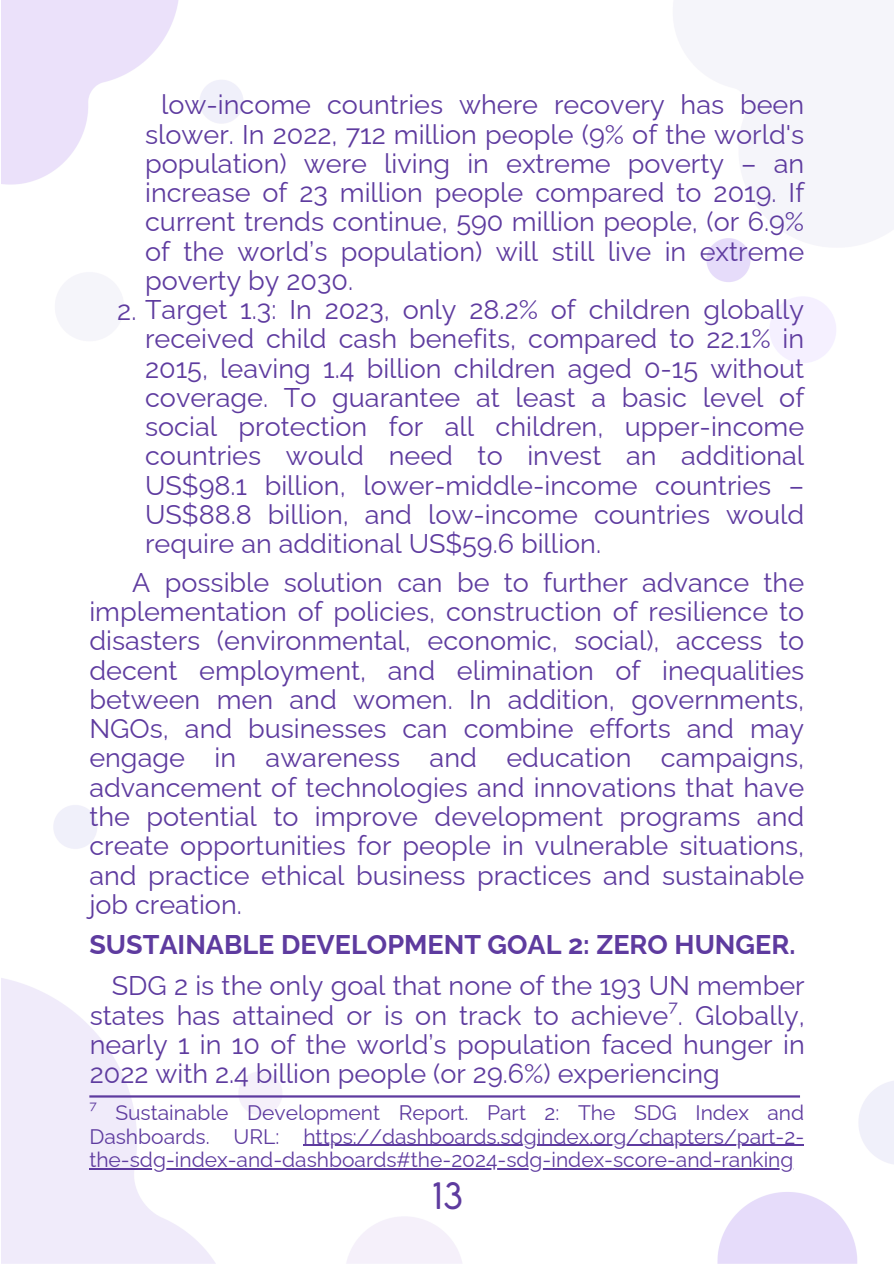
<style>
.page{position:relative;width:894px;height:1264px;background:#fff}
.page>*{position:absolute;margin:0;border:0;box-sizing:border-box;transform-origin:0 0}
.t1{font:36px "Coco Gothic";color:#5e3b9f}
.t2{font:27px/29.2px "Raleway";color:#5e3b9f;text-align:justify}
.t3{font:700 27px "Raleway";color:#5e3b9f}
.t4{font:21px/23.7px "Raleway";color:#5e3b9f;text-align:justify}
</style>
<div class="page">
<img style="left:1px;top:0;width:892px;height:1263px">
<hr style="left:89px;top:1095px;width:710px;height:2px;background:#5e3b9f">
<hr style="left:303px;top:1144px;width:501px;height:1px;background:#5e3b9f">
<hr style="left:89px;top:1168px;width:704px;height:1px;background:#5e3b9f">
<h2 class="t2" style="left:145px;top:90px;width:660px;text-indent:16px">low-income countries where recovery has been slower. In 2022, 712 million people (9% of the world's population) were living in extreme poverty – an increase of 23 million people compared to 2019. If current trends continue, 590 million people, (or 6.9% of the world’s population) will still live in extreme poverty by 2030.</h2>
<h2 class="t2" style="left:145px;top:295px;width:660px;text-indent:-28px">2. Target 1.3: In 2023, only 28.2% of children globally received child cash benefits, compared to 22.1% in 2015, leaving 1.4 billion children aged 0-15 without coverage. To guarantee at least a basic level of social protection for all children, upper-income countries would need to invest an additional US$98.1 billion, lower-middle-income countries – US$88.8 billion, and low-income countries would require an additional US$59.6 billion.</h2>
<h2 class="t2" style="left:89px;top:567px;width:716px;text-indent:43px">A possible solution can be to further advance the implementation of policies, construction of resilience to disasters (environmental, economic, social), access to decent employment, and elimination of inequalities between men and women. In addition, governments, NGOs, and businesses can combine efforts and may engage in awareness and education campaigns, advancement of technologies and innovations that have the potential to improve development programs and create opportunities for people in vulnerable situations, and practice ethical business practices and sustainable job creation.</h2>
<p class="t3" style="left:89px;top:928px;width:707px">SUSTAINABLE DEVELOPMENT GOAL 2: ZERO HUNGER.</p>
<h1 class="t2" style="left:90px;top:971px;width:716px;text-indent:22px">SDG 2 is the only goal that none of the 193 UN member states has attained or is on track to achieve⁷. Globally, nearly 1 in 10 of the world’s population faced hunger in 2022 with 2.4 billion people (or 29.6%) experiencing</h1>
<p class="t4" style="left:89px;top:1100px;width:716px">⁷ Sustainable Development Report. Part 2: The SDG Index and Dashboards. URL: https://dashboards.sdgindex.org/chapters/part-2- the-sdg-index-and-dashboards#the-2024-sdg-index-score-and-ranking</p>
<h2 class="t1" style="left:431px;top:1182px;width:33px">13</h2>
</div>
